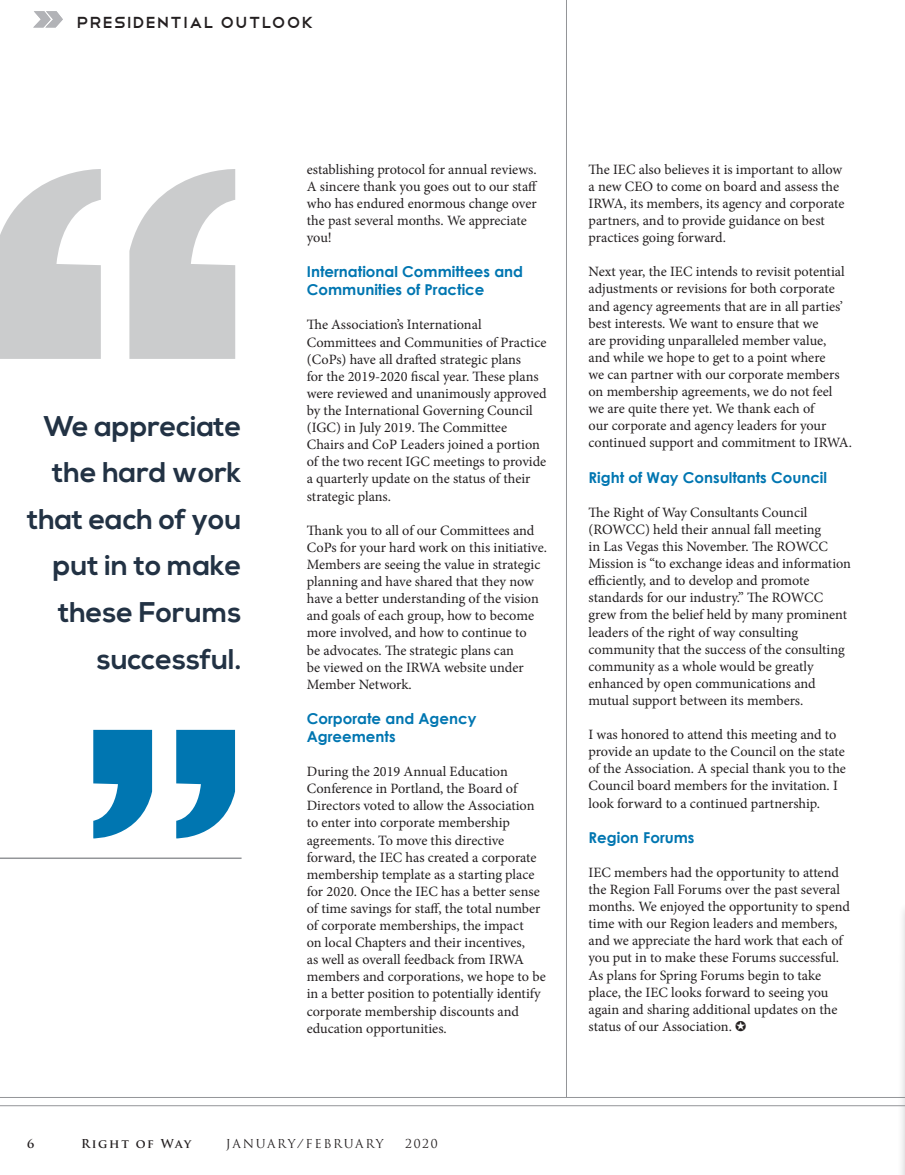
<style>
.page{position:relative;width:905px;height:1175px;background:#fff}
.page>*{position:absolute;margin:0;border:0;box-sizing:border-box;transform-origin:0 0}
.BodyCopy{font:700 28.5px/46.5px "Nexa";color:#223244;text-align:right}
.t1{font:21px "Telegrafico";letter-spacing:.025em;color:#231f20}
.BodyCopy-2{font:700 15px/18px "Century Gothic";color:#0076b1}
.BodyCopy-3{font:14.25px/17.1px "Minion Pro";letter-spacing:-.005em;color:#231f20}
.t2{font:12px "Trajan Pro";letter-spacing:.14em;color:#231f20}
.t3{font:700 12px "Trajan Pro";letter-spacing:.13em;color:#231f20}
</style>
<div class="page">
<hr style="left:0;top:1105px;width:904px;height:1px;background:#939598">
<hr style="left:0;top:1097px;width:904px;height:1px;background:#939598">
<hr style="left:566px;top:0;width:1px;height:1097px;background:#939598">
<div style="left:897px;top:902px;width:7px;height:272px;background:#f9fafa"></div>
<svg style="left:904px;top:923px;width:1px;height:251px"></svg>
<svg style="left:34px;top:11px;width:29px;height:16px"></svg>
<svg style="left:0;top:169px;width:101px;height:190px"></svg>
<svg style="left:129px;top:169px;width:106px;height:190px"></svg>
<svg style="left:176px;top:730px;width:59px;height:109px"></svg>
<svg style="left:93px;top:730px;width:59px;height:109px"></svg>
<hr style="left:0;top:857px;width:241px;height:2px;background:#939598">
<p class="t1" style="left:76px;top:8px;width:239px">PRESIDENTIAL OUTLOOK</p>
<p class="BodyCopy" style="left:27px;top:404px;width:216px">We appreciate the hard work that each of you put in to make these Forums successful.</p>
<p class="BodyCopy-3" style="left:307px;top:161px;width:232px">establishing protocol for annual reviews.<br>A sincere thank you goes out to our staff who has endured enormous change over the past several months. We appreciate you!</p>
<p class="BodyCopy-2" style="left:307px;top:262px;width:218px">International Committees and<br>Communities of Practice</p>
<p class="BodyCopy-3" style="left:307px;top:316px;width:241px">The Association’s International Committees and Communities of Practice (CoPs) have all drafted strategic plans<br>for the 2019-2020 fiscal year. These plans were reviewed and unanimously approved by the International Governing Council (IGC) in July 2019. The Committee Chairs and CoP Leaders joined a portion of the two recent IGC meetings to provide a quarterly update on the status of their strategic plans.</p>
<p class="BodyCopy-3" style="left:307px;top:522px;width:241px">Thank you to all of our Committees and CoPs for your hard work on this initiative.<br>Members are seeing the value in strategic planning and have shared that they now have a better understanding of the vision and goals of each group, how to become more involved, and how to continue to<br>be advocates. The strategic plans can<br>be viewed on the IRWA website under Member Network.</p>
<p class="BodyCopy-2" style="left:307px;top:709px;width:171px">Corporate and Agency<br>Agreements</p>
<p class="BodyCopy-3" style="left:307px;top:763px;width:240px">During the 2019 Annual Education Conference in Portland, the Board of Directors voted to allow the Association to enter into corporate membership agreements. To move this directive forward, the IEC has created a corporate membership template as a starting place for 2020. Once the IEC has a better sense of time savings for staff, the total number of corporate memberships, the impact<br>on local Chapters and their incentives,<br>as well as overall feedback from IRWA members and corporations, we hope to be in a better position to potentially identify corporate membership discounts and education opportunities.</p>
<p class="t3" style="left:27px;top:1136px;width:9px">6</p>
<p class="t3" style="left:81px;top:1136px;width:112px">Right of Way</p>
<p class="t2" style="left:226px;top:1135px;width:159px">JANUARY/FEBRUARY</p>
<p class="t2" style="left:405px;top:1135px;width:34px">2020</p>
<p class="BodyCopy-3" style="left:588px;top:161px;width:257px">The IEC also believes it is important to allow a new CEO to come on board and assess the IRWA, its members, its agency and corporate partners, and to provide guidance on best practices going forward.</p>
<p class="BodyCopy-3" style="left:588px;top:263px;width:265px">Next year, the IEC intends to revisit potential adjustments or revisions for both corporate and agency agreements that are in all parties’ best interests. We want to ensure that we<br>are providing unparalleled member value,<br>and while we hope to get to a point where<br>we can partner with our corporate members on membership agreements, we do not feel<br>we are quite there yet. We thank each of<br>our corporate and agency leaders for your continued support and commitment to IRWA.</p>
<p class="BodyCopy-2" style="left:588px;top:468px;width:240px">Right of Way Consultants Council</p>
<p class="BodyCopy-3" style="left:588px;top:504px;width:264px">The Right of Way Consultants Council (ROWCC) held their annual fall meeting<br>in Las Vegas this November. The ROWCC Mission is “to exchange ideas and information efficiently, and to develop and promote standards for our industry.” The ROWCC grew from the belief held by many prominent leaders of the right of way consulting community that the success of the consulting community as a whole would be greatly enhanced by open communications and mutual support between its members.</p>
<p class="BodyCopy-3" style="left:588px;top:726px;width:259px">I was honored to attend this meeting and to provide an update to the Council on the state of the Association. A special thank you to the Council board members for the invitation. I look forward to a continued partnership.</p>
<p class="BodyCopy-2" style="left:588px;top:828px;width:107px">Region Forums</p>
<p class="BodyCopy-3" style="left:588px;top:864px;width:263px">IEC members had the opportunity to attend the Region Fall Forums over the past several months. We enjoyed the opportunity to spend time with our Region leaders and members, and we appreciate the hard work that each of you put in to make these Forums successful.<br>As plans for Spring Forums begin to take place, the IEC looks forward to seeing you again and sharing additional updates on the status of our Association.</p>
</div>
